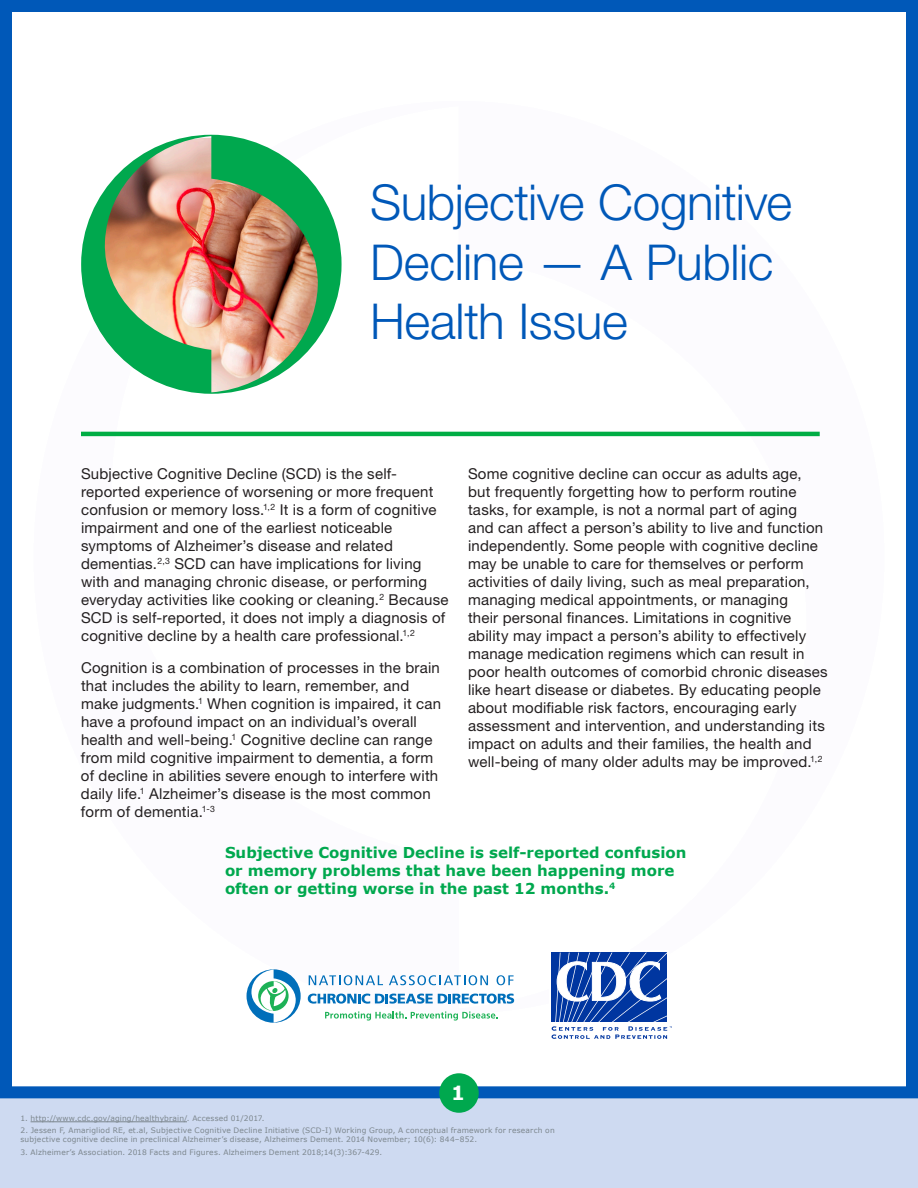
<style>
.page{position:relative;width:918px;height:1188px;background:#fff}
.page>*{position:absolute;margin:0;border:0;box-sizing:border-box;transform-origin:0 0}
.t1{font:300 49.5px/59.4px "Helvetica Neue LT Std";letter-spacing:-.01em;color:#0058b8}
.t2{font:700 19.5px "Verdana";color:#fff}
.Body_Text{font:15px/18px "Helvetica Neue LT Std";letter-spacing:.015em;color:#231f20}
.t3{font:700 15px/18px "Verdana";color:#00a84e}
.footnote{font:7.5px/9px "Verdana";letter-spacing:.02em;color:#7c868d}
</style>
<div class="page">
<div style="left:0;top:1098px;width:918px;height:90px;background:#cedaf1"></div>
<div style="left:0;top:0;width:918px;height:1098px;border:12px solid #0058b8"></div>
<div style="left:439px;top:1073px;width:40px;height:40px;background:#00a84e;border-radius:50%"></div>
<hr style="left:31px;top:1122px;width:156px;height:1px;background:#7c868d">
<svg style="left:309px;top:975px;width:74px;height:10px"></svg>
<svg style="left:389px;top:975px;width:99px;height:10px"></svg>
<svg style="left:497px;top:975px;width:17px;height:10px"></svg>
<svg style="left:325px;top:1011px;width:173px;height:10px"></svg>
<svg style="left:308px;top:994px;width:206px;height:10px"></svg>
<svg style="left:247px;top:969px;width:54px;height:54px"></svg>
<svg style="left:551px;top:952px;width:116px;height:86px"></svg>
<svg style="left:552px;top:953px;width:120px;height:86px"></svg>
<hr style="left:81px;top:432px;width:739px;height:4px;background:#00ad44">
<img style="left:81px;top:135px;width:261px;height:259px">
<h1 class="t1" style="left:370px;top:172px;width:424px">Subjective Cognitive<br>Decline — A Public<br>Health Issue</h1>
<p class="Body_Text" style="left:81px;top:465px;width:369px">Subjective Cognitive Decline (SCD) is the self&shy;reported experience of worsening or more frequent confusion or memory loss.<sup>1,2</sup> It is a form of cognitive impairment and one of the earliest noticeable symptoms of Alzheimer’s disease and related dementias.<sup>2,3</sup> SCD can have implications for living with and managing chronic disease, or performing everyday activities like cooking or cleaning.<sup>2</sup> Because SCD is self-reported, it does not imply a diagnosis of cognitive decline by a health care professional.<sup>1,2</sup></p>
<p class="Body_Text" style="left:81px;top:658px;width:362px">Cognition is a combination of processes in the brain that includes the ability to learn, remember, and make judgments.<sup>1</sup> When cognition is impaired, it can have a profound impact on an individual’s overall health and well-being.<sup>1</sup> Cognitive decline can range from mild cognitive impairment to dementia, a form of decline in abilities severe enough to interfere with daily life.<sup>1</sup> Alzheimer’s disease is the most common form of dementia.<sup>1-3</sup></p>
<p class="Body_Text" style="left:468px;top:465px;width:361px">Some cognitive decline can occur as adults age, but frequently forgetting how to perform routine tasks, for example, is not a normal part of aging<br>and can affect a person’s ability to live and function independently. Some people with cognitive decline may be unable to care for themselves or perform activities of daily living, such as meal preparation, managing medical appointments, or managing<br>their personal finances. Limitations in cognitive ability may impact a person’s ability to effectively manage medication regimens which can result in poor health outcomes of comorbid chronic diseases like heart disease or diabetes. By educating people about modifiable risk factors, encouraging early assessment and intervention, and understanding its impact on adults and their families, the health and well-being of many older adults may be improved.<sup>1,2</sup></p>
<p class="t3" style="left:225px;top:843px;width:463px">Subjective Cognitive Decline is self-reported confusion or memory problems that have been happening more often or getting worse in the past 12 months.<sup>4</sup></p>
<h2 class="t2" style="left:451px;top:1080px;width:15px">1</h2>
<p class="footnote" style="left:20px;top:1114px;width:246px">1. http://www.cdc.gov/aging/healthybrain/. Accessed 01/2017.</p>
<p class="footnote" style="left:20px;top:1126px;width:536px">2. Jessen F, Amarigliod RE, et.al, Subjective Cognitive Decline Initiative (SCD-I) Working Group, A conceptual framework for research on subjective cognitive decline in preclinical Alzheimer’s disease, Alzheimers Dement. 2014 November; 10(6): 844–852.</p>
<p class="footnote" style="left:20px;top:1147px;width:363px">3. Alzheimer’s Association. 2018 Facts and Figures. Alzheimers Dement 2018;14(3):367-429.</p>
</div>
